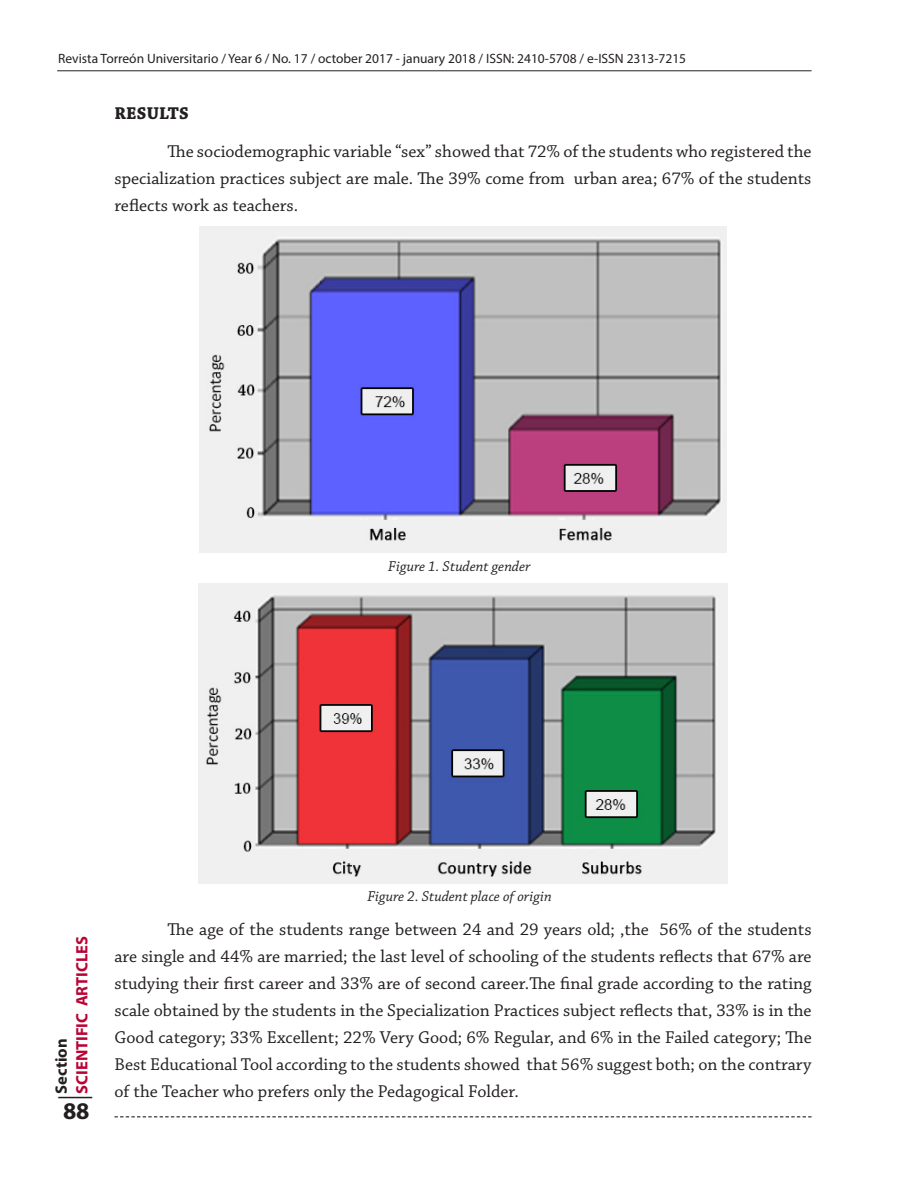
<style>
.page{position:relative;width:918px;height:1188px;background:#fff}
.page>*{position:absolute;margin:0;border:0;box-sizing:border-box;transform-origin:0 0}
.t1{font:700 24px "Myriad Pro";color:#231f20}
.Art__Parrafo{font:18px/27px "Chaparral Pro";color:#231f20;text-align:justify}
.Art__Parr_Titulo{font:700 18px "Chaparral Pro";letter-spacing:.015em;color:#231f20}
.t2{font:700 16.5px "Myriad Pro";color:#b90335}
.t3{font:700 16.5px "Myriad Pro";color:#231f20}
.Pie_Tbls-Fgs{font:italic 15px "Chaparral Pro";color:#231f20}
.t4{font:13.5px "Myriad Pro";color:#231f20}
</style>
<div class="page">
<img style="left:200px;top:227px;width:526px;height:326px">
<img style="left:199px;top:583px;width:529px;height:300px">
<hr style="left:57px;top:70px;width:755px;height:1px;background:#231f20">
<hr style="left:58px;top:1097px;width:34px;height:1px;background:#231f20">
<svg style="left:114px;top:1116px;width:698px;height:1px"></svg>
<p class="t4" style="left:58px;top:50px;width:629px">Revista Torreón Universitario / Year 6 / No. 17 / october 2017 - january 2018 / ISSN: 2410-5708 / e-ISSN 2313-7215</p>
<p class="Art__Parr_Titulo" style="left:114px;top:103px;width:76px">RESULTS</p>
<p class="Art__Parrafo" style="left:114px;top:138px;width:699px;text-indent:53px">The sociodemographic variable “sex” showed that 72% of the students who registered the specialization practices subject are male. The 39% come from urban area; 67% of the students reflects work as teachers.</p>
<p class="Pie_Tbls-Fgs" style="left:388px;top:558px;width:144px">Figure 1. Student gender</p>
<p class="t2" style="left:71px;top:1094px;width:159px;rotate:-90deg">SCIENTIFIC ARTICLES</p>
<h1 class="t1" style="left:63px;top:1095px;width:28px">88</h1>
<p class="t3" style="left:50px;top:1094px;width:57px;rotate:-90deg">Section</p>
<p class="Pie_Tbls-Fgs" style="left:367px;top:888px;width:186px">Figure 2. Student place of origin</p>
<p class="Art__Parrafo" style="left:114px;top:917px;width:699px;text-indent:53px">The age of the students range between 24 and 29 years old; ,the 56% of the students are single and 44% are married; the last level of schooling of the students reflects that 67% are studying their first career and 33% are of second career.The final grade according to the rating scale obtained by the students in the Specialization Practices subject reflects that, 33% is in the Good category; 33% Excellent; 22% Very Good; 6% Regular, and 6% in the Failed category; The Best Educational Tool according to the students showed that 56% suggest both; on the contrary of the Teacher who prefers only the Pedagogical Folder.</p>
</div>
